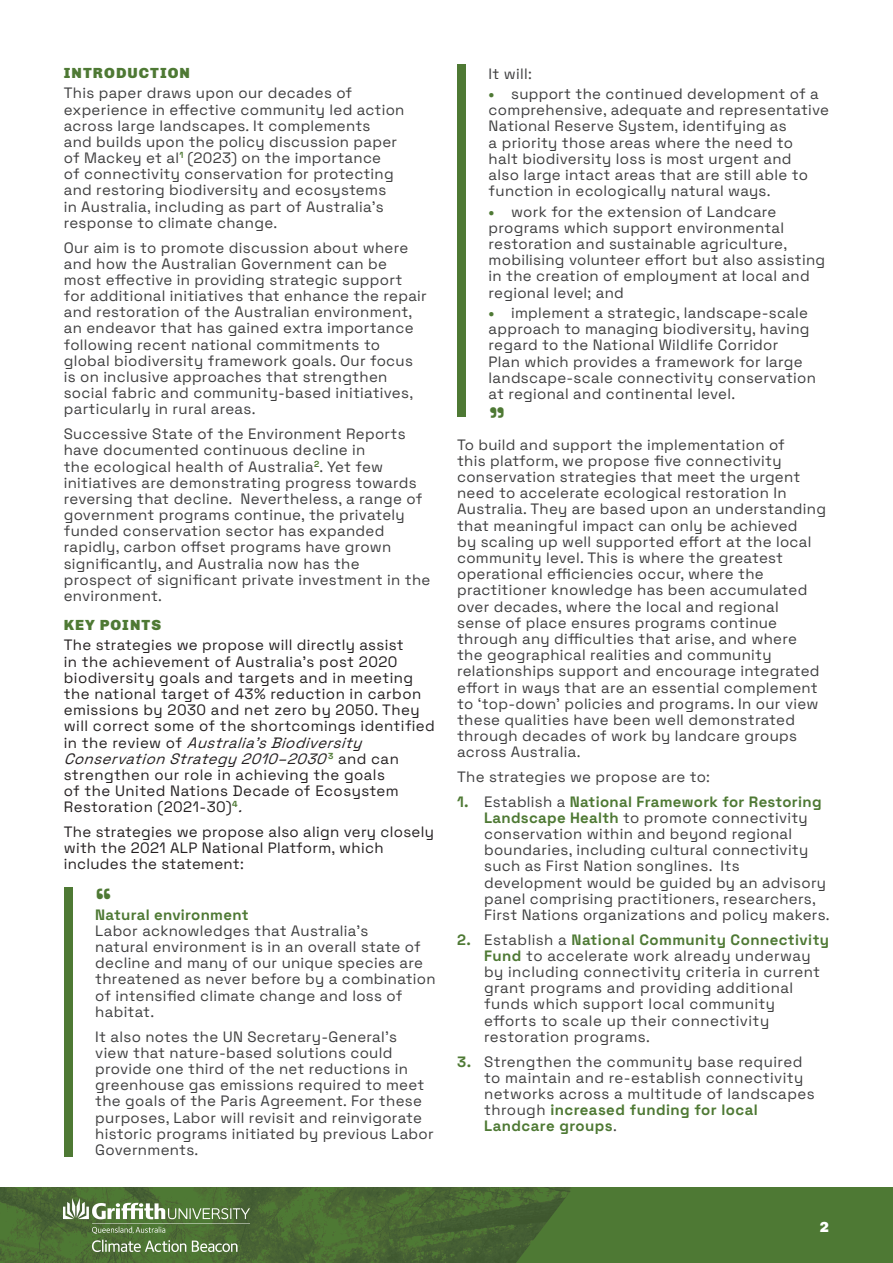
<style>
.page{position:relative;width:893px;height:1263px;background:#fff}
.page>*{position:absolute;margin:0;border:0;box-sizing:border-box;transform-origin:0 0}
.body{font:700 33px "Space Grotesk";color:#4e7934}
.body-2{font:15px/16.2px "Space Grotesk";letter-spacing:.02em;color:#3e3e3f}
.body-3{font:15px/16.2px "Space Grotesk";letter-spacing:.03em;color:#231f20}
.headings{font:900 15px "Chivo";letter-spacing:.07em;color:#4e7934}
.body-4{font:700 15px "Space Grotesk";letter-spacing:.02em;color:#4e7934}
.headings-2{font:900 15px "Chivo";color:#fff}
.s1{font-style:italic}
.s2{font-weight:700;color:#4e7934}
</style>
<div class="page">
<div style="left:0;top:1187px;width:893px;height:76px;background:#4e7934"></div>
<img style="left:0;top:1187px;width:571px;height:76px">
<img style="left:64px;top:1199px;width:185px;height:52px">
<div style="left:64px;top:887px;width:8px;height:270px;background:#4e7934"></div>
<div style="left:457px;top:64px;width:9px;height:353px;background:#4e7934"></div>
<p class="headings" style="left:64px;top:64px;width:128px">INTRODUCTION</p>
<p class="body-2" style="left:64px;top:84px;width:342px">This paper draws upon our decades of experience in effective community led action across large landscapes. It complements<br>and builds upon the policy discussion paper of Mackey et al<sup>1</sup> (2023) on the importance<br>of connectivity conservation for protecting and restoring biodiversity and ecosystems<br>in Australia, including as part of Australia’s response to climate change.</p>
<p class="body-2" style="left:64px;top:238px;width:365px">Our aim is to promote discussion about where and how the Australian Government can be most effective in providing strategic support for additional initiatives that enhance the repair and restoration of the Australian environment, an endeavor that has gained extra importance following recent national commitments to global biodiversity framework goals. Our focus is on inclusive approaches that strengthen social fabric and community-based initiatives, particularly in rural areas.</p>
<p class="body-2" style="left:64px;top:425px;width:368px">Successive State of the Environment Reports have documented continuous decline in<br>the ecological health of Australia<sup>2</sup>. Yet few initiatives are demonstrating progress towards reversing that decline. Nevertheless, a range of government programs continue, the privately funded conservation sector has expanded rapidly, carbon offset programs have grown significantly, and Australia now has the prospect of significant private investment in the environment.</p>
<p class="headings" style="left:64px;top:616px;width:99px">KEY POINTS</p>
<p class="body-3" style="left:64px;top:636px;width:373px">The strategies we propose will directly assist<br>in the achievement of Australia’s post 2020 biodiversity goals and targets and in meeting the national target of 43% reduction in carbon emissions by 2030 and net zero by 2050. They will correct some of the shortcomings identified i n t h e r e v i e w o f <span class="s1">Australia’sBiodiversity ConservationStrategy2010–2030</span><sup>3</sup> a n d c a n strengthen our role in achieving the goals<br>of the United Nations Decade of Ecosystem Restoration (2021-30)<sup>4</sup><span class="s1">.</span></p>
<p class="body-3" style="left:64px;top:823px;width:372px">The strategies we propose also align very closely with the 2021 ALP National Platform, which includes the statement:</p>
<p class="body" style="left:95px;top:876px;width:18px">“</p>
<p class="body-4" style="left:95px;top:904px;width:155px">Natural environment</p>
<p class="body-2" style="left:95px;top:922px;width:342px">Labor acknowledges that Australia’s<br>natural environment is in an overall state of decline and many of our unique species are threatened as never before by a combination of intensified climate change and loss of habitat.</p>
<p class="body-2" style="left:95px;top:1027px;width:340px">It also notes the UN Secretary-General’s view that nature-based solutions could provide one third of the net reductions in greenhouse gas emissions required to meet the goals of the Paris Agreement. For these purposes, Labor will revisit and reinvigorate historic programs initiated by previous Labor Governments.</p>
<p class="body-2" style="left:489px;top:64px;width:45px">It will:</p>
<p class="body-2" style="left:489px;top:85px;width:342px"><span class="s2">•</span> support the continued development of a comprehensive, adequate and representative National Reserve System, identifying as<br>a priority those areas where the need to<br>halt biodiversity loss is most urgent and<br>also large intact areas that are still able to function in ecologically natural ways.</p>
<p class="body-2" style="left:489px;top:202px;width:338px"><span class="s2">•</span> work for the extension of Landcare programs which support environmental restoration and sustainable agriculture, mobilising volunteer effort but also assisting in the creation of employment at local and regional level; and</p>
<p class="body-2" style="left:489px;top:304px;width:329px"><span class="s2">•</span> implement a strategic, landscape-scale approach to managing biodiversity, having regard to the National Wildlife Corridor<br>Plan which provides a framework for large landscape-scale connectivity conservation at regional and continental level.</p>
<p class="body" style="left:489px;top:395px;width:18px">”</p>
<p class="body-2" style="left:457px;top:436px;width:370px">To build and support the implementation of<br>this platform, we propose five connectivity conservation strategies that meet the urgent need to accelerate ecological restoration In Australia. They are based upon an understanding that meaningful impact can only be achieved<br>by scaling up well supported effort at the local community level. This is where the greatest operational efficiencies occur, where the practitioner knowledge has been accumulated over decades, where the local and regional sense of place ensures programs continue through any difficulties that arise, and where the geographical realities and community relationships support and encourage integrated effort in ways that are an essential complement to ‘top-down’ policies and programs. In our view these qualities have been well demonstrated through decades of work by landcare groups across Australia.</p>
<p class="body-2" style="left:457px;top:768px;width:254px">The strategies we propose are to:</p>
<p class="body-2" style="left:484px;top:792px;width:347px;text-indent:-27px"><span class="s2">1.</span> Establish a <span class="s2">National Framework for Restoring Landscape Health</span> to promote connectivity conservation within and beyond regional boundaries, including cultural connectivity such as First Nation songlines. Its development would be guided by an advisory panel comprising practitioners, researchers, First Nations organizations and policy makers.</p>
<p class="body-2" style="left:484px;top:930px;width:347px;text-indent:-27px"><span class="s2">2.</span> Establish a <span class="s2">National Community Connectivity Fund</span> to accelerate work already underway by including connectivity criteria in current grant programs and providing additional funds which support local community efforts to scale up their connectivity restoration programs.</p>
<p class="body-2" style="left:484px;top:1052px;width:332px;text-indent:-27px"><span class="s2">3.</span> Strengthen the community base required to maintain and re-establish connectivity networks across a multitude of landscapes through <span class="s2">increased funding for local Landcare groups</span>.</p>
<p class="headings-2" style="left:820px;top:1217px;width:11px">2</p>
</div>
